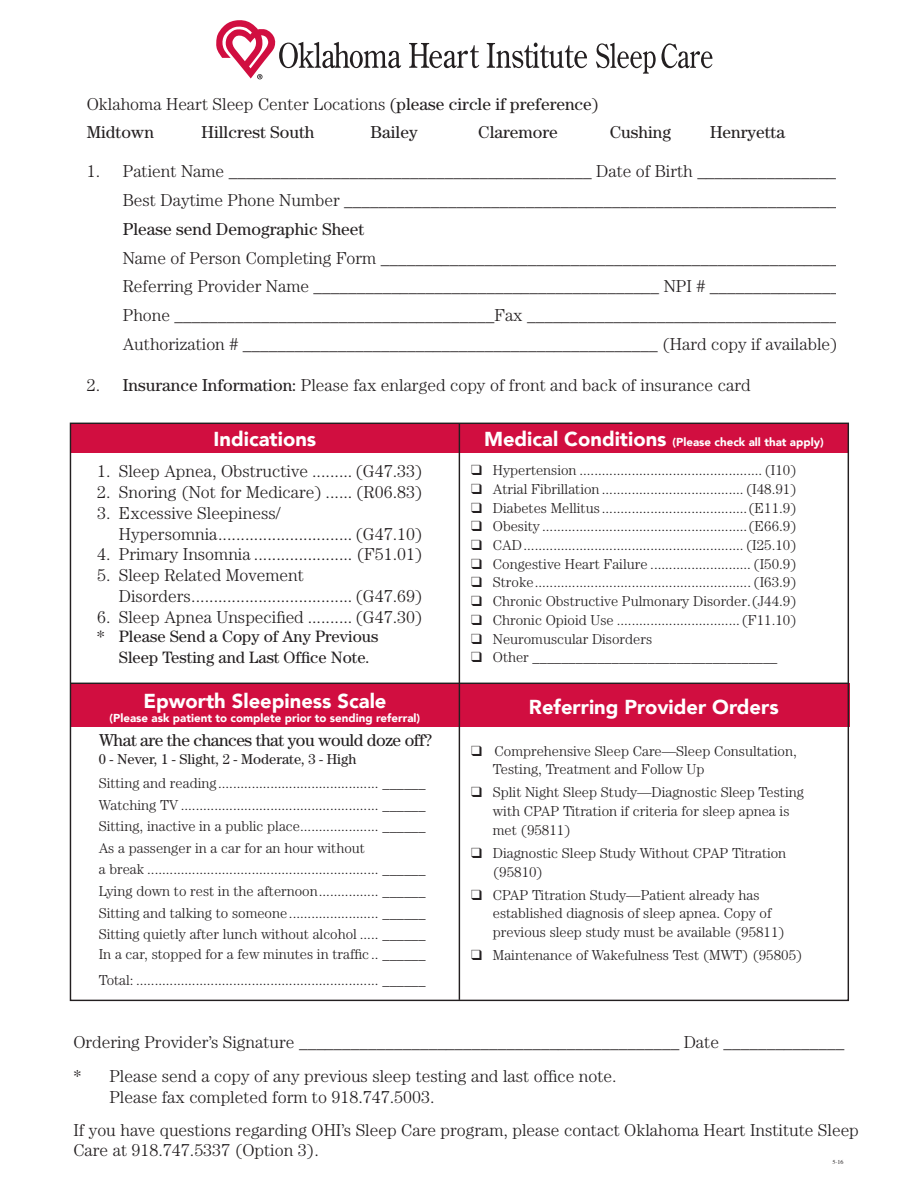
<style>
.page{position:relative;width:918px;height:1188px;background:#fff}
.page>*{position:absolute;margin:0;border:0;box-sizing:border-box;transform-origin:0 0}
.t1{font:900 20.1px "Avenir";color:#fff}
.t2{font:300 17.25px/28.8px "Century";color:#231f20}
.t3{font:17.25px "Century";color:#231f20}
.t4{font:17.25px "Century";letter-spacing:-.025em;color:#231f20}
.t5{font:16.5px/20.7px "Century";color:#231f20}
.t6{font:300 14.4px/21.6px "Century";color:#231f20}
.t7{font:14.4px "Century";color:#231f20}
.t8{font:900 11.55px "Avenir";color:#fff}
.t9{font:6px "Times";color:#231f20}
.s1{font-weight:400}
.s2{font-size:20.1px}
</style>
<div class="page">
<div style="left:70px;top:423px;width:389px;height:30px;background:#d10e40"></div>
<div style="left:70px;top:684px;width:779px;height:43px;background:#d10e40"></div>
<div style="left:459px;top:423px;width:389px;height:30px;background:#d10e40"></div>
<svg style="left:596px;top:43px;width:116px;height:31px"></svg>
<svg style="left:216px;top:20px;width:185px;height:59px"></svg>
<svg style="left:409px;top:43px;width:70px;height:25px"></svg>
<svg style="left:487px;top:43px;width:100px;height:25px"></svg>
<hr style="left:459px;top:423px;width:1px;height:577px;background:#231f20">
<hr style="left:70px;top:683px;width:778px;height:1px;background:#231f20">
<p class="t2" style="left:87px;top:89px;width:513px">Oklahoma Heart Sleep Center Locations <span class="s1">(please circle if preference)<br>Midtown</span></p>
<p class="t3" style="left:202px;top:122px;width:114px">Hillcrest South</p>
<p class="t3" style="left:371px;top:122px;width:49px">Bailey</p>
<p class="t3" style="left:478px;top:122px;width:81px">Claremore</p>
<p class="t3" style="left:610px;top:122px;width:63px">Cushing</p>
<p class="t3" style="left:710px;top:122px;width:76px">Henryetta</p>
<p class="t2" style="left:123px;top:157px;width:723px;text-indent:-36px">1. Patient Name __________________________________________ Date of Birth _________________<br>Best Daytime Phone Number _________________________________________________________</p>
<p class="t3" style="left:123px;top:219px;width:243px">Please send Demographic Sheet</p>
<p class="t2" style="left:123px;top:243px;width:727px">Name of Person Completing Form _____________________________________________________ Referring Provider Name ________________________________________ NPI # ________________ Phone _____________________________________Fax _____________________________________ Authorization # ________________________________________________ (Hard copy if available)</p>
<p class="t2" style="left:87px;top:371px;width:665px">2. <span class="s1">Insurance Information:</span> Please fax enlarged copy of front and back of insurance card</p>
<h1 class="t1" style="left:214px;top:422px;width:104px">Indications</h1>
<p class="t2" style="left:97px;top:457px;width:327px">1. Sleep Apnea, Obstructive ......... (G47.33)</p>
<p class="t2" style="left:97px;top:478px;width:327px">2. Snoring (Not for Medicare) ...... (R06.83)</p>
<p class="t2" style="left:119px;top:502px;width:305px;line-height:20.7px;text-indent:-22px">3. Excessive Sleepiness/<br>Hypersomnia.............................. (G47.10)</p>
<p class="t2" style="left:97px;top:540px;width:327px">4. Primary Insomnia ...................... (F51.01)</p>
<p class="t2" style="left:119px;top:565px;width:305px;line-height:20.7px;text-indent:-22px">5. Sleep Related Movement<br>Disorders.................................... (G47.69)</p>
<p class="t2" style="left:97px;top:602px;width:327px">6. Sleep Apnea Unspecified .......... (G47.30)</p>
<p class="t5" style="left:119px;top:626px;width:261px;text-indent:-22px">* Please Send a Copy of Any Previous<br>Sleep Testing and Last Office Note.</p>
<h1 class="t1" style="left:143px;top:684px;width:245px">Epworth Sleepiness Scale</h1>
<p class="t8" style="left:110px;top:708px;width:312px">(Please ask patient to complete prior to sending referral)</p>
<p class="t4" style="left:99px;top:730px;width:335px">What are the chances that you would doze off?</p>
<p class="t7" style="left:99px;top:750px;width:259px">0 - Never, 1 - Slight, 2 - Moderate, 3 - High</p>
<p class="t6" style="left:99px;top:772px;width:328px">Sitting and reading........................................... ______ Watching TV ..................................................... ______ Sitting, inactive in a public place..................... ______ As a passenger in a car for an hour without<br>a break .............................................................. ______ Lying down to rest in the afternoon................ ______ Sitting and talking to someone........................ ______ Sitting quietly after lunch without alcohol ..... ______</p>
<p class="t6" style="left:99px;top:941px;width:328px;line-height:26px">In a car, stopped for a few minutes in traffic .. ______<br>Total: ................................................................. ______</p>
<p class="t8" style="left:484px;top:432px;width:341px"><span class="s2">Medical Conditions</span> (Please check all that apply)</p>
<p class="t6" style="left:471px;top:459px;width:327px">❑ Hypertension ................................................. (I10)</p>
<p class="t6" style="left:471px;top:478px;width:327px">❑ Atrial Fibrillation ...................................... (I48.91)</p>
<p class="t6" style="left:471px;top:497px;width:327px">❑ Diabetes Mellitus .......................................(E11.9)</p>
<p class="t6" style="left:471px;top:515px;width:327px">❑ Obesity .......................................................(E66.9)</p>
<p class="t6" style="left:471px;top:534px;width:327px">❑ CAD........................................................... (I25.10)</p>
<p class="t6" style="left:471px;top:553px;width:327px">❑ Congestive Heart Failure ........................... (I50.9)</p>
<p class="t6" style="left:471px;top:572px;width:327px">❑ Stroke.......................................................... (I63.9)</p>
<p class="t6" style="left:471px;top:590px;width:327px">❑ Chronic Obstructive Pulmonary Disorder.(J44.9)</p>
<p class="t6" style="left:471px;top:609px;width:327px">❑ Chronic Opioid Use ................................. (F11.10)</p>
<p class="t6" style="left:471px;top:628px;width:182px">❑ Neuromuscular Disorders</p>
<p class="t6" style="left:471px;top:646px;width:308px">❑ Other __________________________________</p>
<h1 class="t1" style="left:529px;top:689px;width:251px">Referring Provider Orders</h1>
<p class="t6" style="left:493px;top:741px;width:305px;line-height:18.8px;text-indent:-22px">❑ Comprehensive Sleep Care—Sleep Consultation,<br>Testing, Treatment and Follow Up</p>
<p class="t6" style="left:493px;top:783px;width:313px;line-height:18.8px;text-indent:-22px">❑ Split Night Sleep Study—Diagnostic Sleep Testing with CPAP Titration if criteria for sleep apnea is met (95811)</p>
<p class="t6" style="left:493px;top:843px;width:295px;line-height:18.8px;text-indent:-22px">❑ Diagnostic Sleep Study Without CPAP Titration (95810)</p>
<p class="t6" style="left:493px;top:885px;width:294px;line-height:18.8px;text-indent:-22px">❑ CPAP Titration Study—Patient already has established diagnosis of sleep apnea. Copy of previous sleep study must be available (95811)</p>
<p class="t6" style="left:471px;top:944px;width:333px">❑ Maintenance of Wakefulness Test (MWT) (95805)</p>
<p class="t2" style="left:73px;top:1025px;width:773px;line-height:34.2px">Ordering Provider’s Signature ____________________________________________ Date ______________ * Please send a copy of any previous sleep testing and last office note.</p>
<p class="t2" style="left:73px;top:1081px;width:787px;line-height:32.7px;text-indent:36px">Please fax completed form to 918.747.5003.<br>If you have questions regarding OHI’s Sleep Care program, please contact Oklahoma Heart Institute Sleep</p>
<p class="t2" style="left:73px;top:1136px;width:247px">Care at 918.747.5337 (Option 3).</p>
<p class="t9" style="left:833px;top:1157px;width:12px">5-16</p>
</div>
